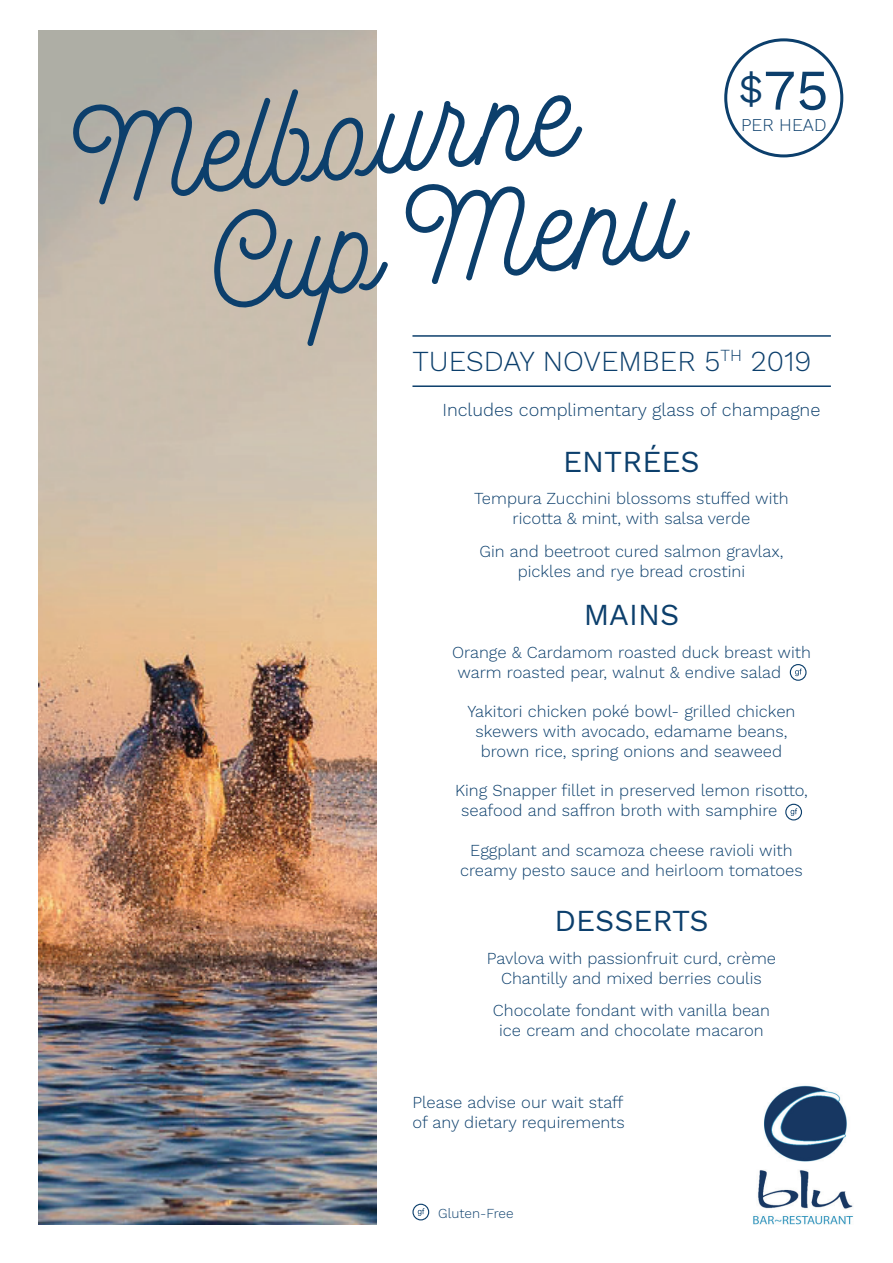
<style>
.page{position:relative;width:893px;height:1263px;background:#fff}
.page>*{position:absolute;margin:0;border:0;box-sizing:border-box;transform-origin:0 0}
.t1{font:128.85px/114px "MADE Good Time Script";color:#0c3f6c}
.t2{font:57.45px "Work Sans";color:#0c3f6c}
.t3{font:30px "Work Sans";color:#0c3f6c}
.t4{font:300 28.5px "Work Sans";color:#0c3f6c}
.t5{font:300 18px "Work Sans";color:#0c3f6c}
.t6{font:300 17.7px "Work Sans";color:#0c3f6c}
.t7{font:300 16.5px/19.8px "Work Sans";color:#0c3f6c;text-align:center}
.t8{font:300 13.5px "Work Sans";color:#0c3f6c}
.s1{font-size:40.95px}
</style>
<div class="page">
<img style="left:39px;top:30px;width:337px;height:1194px">
<img style="left:753px;top:1085px;width:101px;height:140px">
<div style="left:724px;top:38px;width:119px;height:119px;border:3px solid #0c3f6c;border-radius:50%"></div>
<hr style="left:412px;top:335px;width:419px;height:2px;background:#0c3f6c">
<hr style="left:412px;top:385px;width:419px;height:2px;background:#0c3f6c">
<svg style="left:413px;top:1204px;width:16px;height:16px"></svg>
<div style="left:412px;top:1204px;width:17px;height:16px;border:1px solid #0c3f6c;border-radius:50%"></div>
<svg style="left:418px;top:1208px;width:6px;height:8px"></svg>
<svg style="left:786px;top:804px;width:15px;height:16px"></svg>
<div style="left:785px;top:804px;width:17px;height:16px;border:1px solid #0c3f6c;border-radius:50%"></div>
<svg style="left:791px;top:808px;width:6px;height:8px"></svg>
<svg style="left:790px;top:665px;width:16px;height:15px"></svg>
<div style="left:790px;top:664px;width:16px;height:17px;border:1px solid #0c3f6c;border-radius:50%"></div>
<svg style="left:795px;top:669px;width:7px;height:7px"></svg>
<h1 class="t1" style="left:196px;top:100px;width:474px;text-indent:-123px;rotate:-6deg">Melbourne<br>Cup Menu</h1>
<h2 class="t2" style="left:738px;top:56px;width:92px"><span class="s1">$</span>75</h2>
<p class="t6" style="left:741px;top:114px;width:87px">PER HEAD</p>
<h3 class="t4" style="left:412px;top:344px;width:401px">TUESDAY NOVEMBER 5<sup>TH</sup> 2019</h3>
<p class="t5" style="left:442px;top:399px;width:379px">Includes complimentary glass of champagne</p>
<h3 class="t3" style="left:563px;top:444px;width:138px">ENTRÉES</h3>
<p class="t7" style="left:474px;top:489px;width:316px">Tempura Zucchini blossoms stuffed with ricotta &amp; mint, with salsa verde</p>
<p class="t7" style="left:480px;top:542px;width:305px">Gin and beetroot cured salmon gravlax, pickles and rye bread crostini</p>
<h3 class="t3" style="left:584px;top:597px;width:97px">MAINS</h3>
<p class="t7" style="left:457px;top:643px;width:355px;text-align:left;text-indent:-5px">Orange &amp; Cardamom roasted duck breast with warm roasted pear, walnut &amp; endive salad</p>
<p class="t7" style="left:467px;top:702px;width:329px">Yakitori chicken poké bowl- grilled chicken skewers with avocado, edamame beans, brown rice, spring onions and seaweed</p>
<p class="t7" style="left:461px;top:782px;width:348px;text-align:left;text-indent:-6px">King Snapper fillet in preserved lemon risotto, seafood and saffron broth with samphire</p>
<p class="t7" style="left:460px;top:841px;width:344px">Eggplant and scamoza cheese ravioli with creamy pesto sauce and heirloom tomatoes</p>
<h3 class="t3" style="left:554px;top:903px;width:156px">DESSERTS</h3>
<p class="t7" style="left:487px;top:949px;width:291px">Pavlova with passionfruit curd, crème<br>Chantilly and mixed berries coulis</p>
<p class="t7" style="left:493px;top:1001px;width:279px">Chocolate fondant with vanilla bean ice cream and chocolate macaron</p>
<p class="t7" style="left:412px;top:1093px;width:214px;text-align:left">Please advise our wait staff of any dietary requirements</p>
<p class="t8" style="left:438px;top:1205px;width:77px">Gluten-Free</p>
</div>
